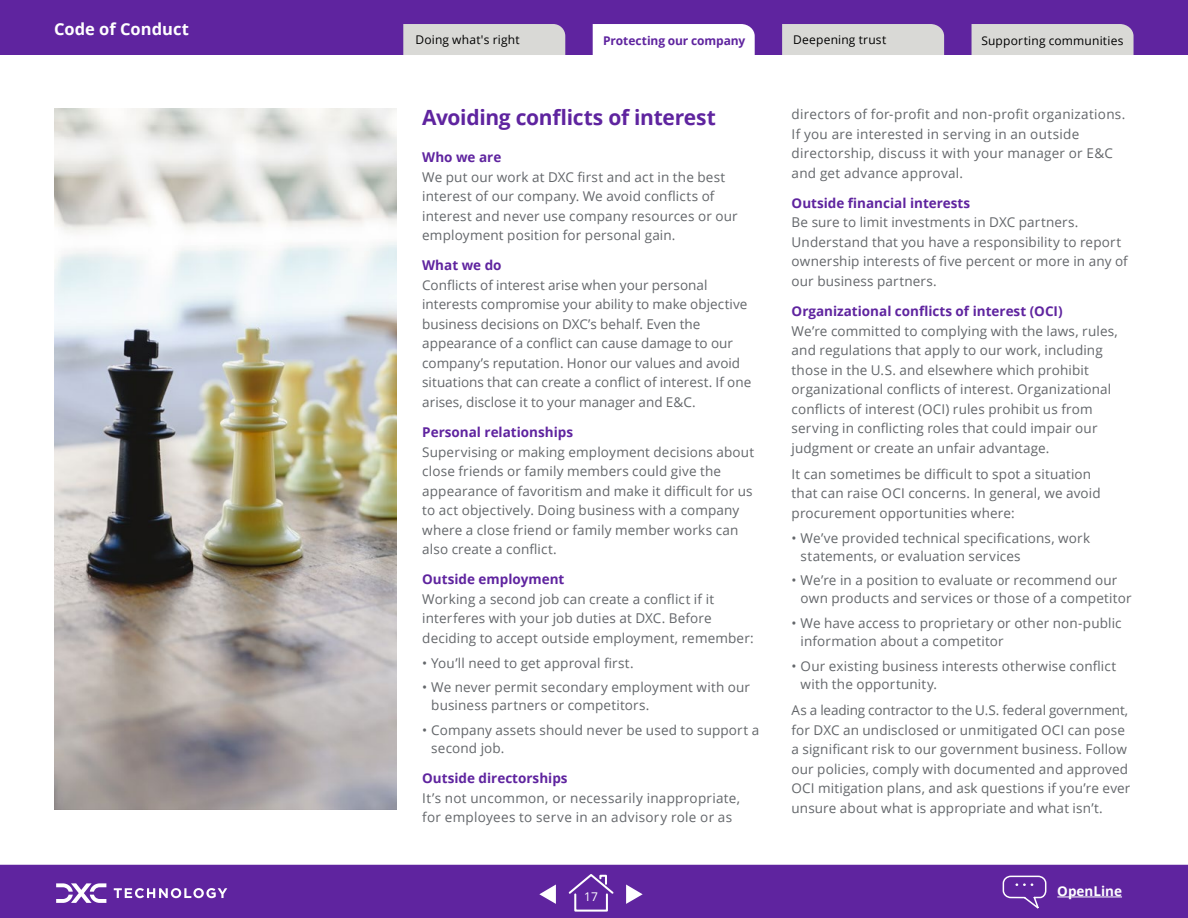
<style>
.page{position:relative;width:1188px;height:918px;background:#fff}
.page>*{position:absolute;margin:0;border:0;box-sizing:border-box;transform-origin:0 0}
.t1{font:700 21px "Open Sans";letter-spacing:-.015em;color:#5f249f}
.t2{font:700 16.5px "Open Sans";color:#fff}
.t3{font:13.5px/19.5px "Open Sans";letter-spacing:.01em;color:#63666a}
.t4{font:700 13.5px "Open Sans";color:#5f249f}
.t5{font:700 13.5px "Open Sans";color:#fff}
.t6{font:12px "Open Sans";letter-spacing:.015em;color:#000}
.t7{font:700 12px "Open Sans";letter-spacing:-.005em;color:#5f249f}
.t8{font:12px "Open Sans";color:#fff}
</style>
<div class="page">
<div style="left:0;top:864px;width:1188px;height:54px;background:#5f249f"></div>
<svg style="left:567px;top:872px;width:48px;height:41px;background:#7543ac"></svg>
<hr style="left:1057px;top:897px;width:65px;height:1px;background:#fff">
<svg style="left:1002px;top:875px;width:45px;height:37px;background:#7340ab"></svg>
<svg style="left:114px;top:888px;width:113px;height:10px"></svg>
<svg style="left:56px;top:883px;width:50px;height:20px"></svg>
<div style="left:0;top:0;width:1188px;height:55px;background:#5f249f"></div>
<div style="left:593px;top:24px;width:162px;height:31px;background:#fff"></div>
<img style="left:54px;top:108px;width:342px;height:702px">
<svg style="left:539px;top:885px;width:17px;height:19px"></svg>
<svg style="left:626px;top:885px;width:17px;height:19px"></svg>
<div style="left:403px;top:24px;width:162px;height:31px;background:#d9d9d6"></div>
<div style="left:782px;top:24px;width:162px;height:31px;background:#d9d9d6"></div>
<div style="left:972px;top:24px;width:162px;height:31px;background:#d9d9d6"></div>
<p class="t2" style="left:54px;top:18px;width:137px">Code of Conduct</p>
<p class="t6" style="left:415px;top:31px;width:106px">Doing what's right</p>
<p class="t6" style="left:793px;top:31px;width:95px">Deepening trust</p>
<p class="t6" style="left:981px;top:32px;width:144px">Supporting communities</p>
<p class="t7" style="left:603px;top:32px;width:144px">Protecting our company</p>
<h1 class="t1" style="left:422px;top:103px;width:295px">Avoiding conflicts of interest</h1>
<p class="t4" style="left:422px;top:148px;width:81px">Who we are</p>
<p class="t3" style="left:422px;top:167px;width:317px">We put our work at DXC fi rst and act in the best interest of our company. We avoid confl icts of interest and never use company resources or our employment position for personal gain.</p>
<p class="t4" style="left:422px;top:256px;width:81px">What we do</p>
<p class="t3" style="left:422px;top:275px;width:331px">Confl icts of interest arise when your personal interests compromise your ability to make objective business decisions on DXC’s behalf. Even the appearance of a confl ict can cause damage to our company’s reputation. Honor our values and avoid situations that can create a confl ict of interest. If one arises, disclose it to your manager and E&amp;C.</p>
<p class="t4" style="left:422px;top:423px;width:152px">Personal relationships</p>
<p class="t3" style="left:422px;top:442px;width:333px">Supervising or making employment decisions about close friends or family members could give the appearance of favoritism and make it difficult for us to act objectively. Doing business with a company where a close friend or family member works can also create a confl ict.</p>
<p class="t4" style="left:422px;top:570px;width:144px">Outside employment</p>
<p class="t3" style="left:422px;top:589px;width:333px">Working a second job can create a confl ict if it interferes with your job duties at DXC. Before deciding to accept outside employment, remember:</p>
<p class="t3" style="left:422px;top:653px;width:213px">• You’ll need to get approval fi rst.</p>
<p class="t3" style="left:431px;top:678px;width:320px;line-height:18px;text-indent:-9px">• We never permit secondary employment with our business partners or competitors.</p>
<p class="t3" style="left:431px;top:721px;width:330px;line-height:18px;text-indent:-9px">• Company assets should never be used to support a second job.</p>
<p class="t4" style="left:422px;top:769px;width:147px">Outside directorships</p>
<p class="t3" style="left:422px;top:788px;width:319px">It’s not uncommon, or necessarily inappropriate, for employees to serve in an advisory role or as</p>
<p class="t8" style="left:584px;top:888px;width:15px">17</p>
<p class="t3" style="left:792px;top:104px;width:335px">directors of for-profit and non-profit organizations.<br>If you are interested in serving in an outside directorship, discuss it with your manager or E&amp;C and get advance approval.</p>
<p class="t4" style="left:792px;top:194px;width:180px">Outside financial interests</p>
<p class="t3" style="left:792px;top:212px;width:338px">Be sure to limit investments in DXC partners.<br>Understand that you have a responsibility to report ownership interests of five percent or more in any of our business partners.</p>
<p class="t4" style="left:792px;top:302px;width:273px">Organizational conflicts of interest (OCI)</p>
<p class="t3" style="left:792px;top:321px;width:328px">We’re committed to complying with the laws, rules, and regulations that apply to our work, including those in the U.S. and elsewhere which prohibit organizational confl icts of interest. Organizational confl icts of interest (OCI) rules prohibit us from serving in conflicting roles that could impair our judgment or create an unfair advantage.</p>
<p class="t3" style="left:792px;top:464px;width:311px">It can sometimes be difficult to spot a situation that can raise OCI concerns. In general, we avoid procurement opportunities where:</p>
<p class="t3" style="left:801px;top:528px;width:291px;line-height:18px;text-indent:-9px">• We’ve provided technical specifications, work statements, or evaluation services</p>
<p class="t3" style="left:801px;top:571px;width:332px;line-height:18px;text-indent:-9px">• We’re in a position to evaluate or recommend our own products and services or those of a competitor</p>
<p class="t3" style="left:801px;top:614px;width:323px;line-height:18px;text-indent:-9px">• We have access to proprietary or other non-public information about a competitor</p>
<p class="t3" style="left:801px;top:657px;width:317px;line-height:18px;text-indent:-9px">• Our existing business interests otherwise confl ict with the opportunity.</p>
<p class="t3" style="left:792px;top:700px;width:340px">As a leading contractor to the U.S. federal government, for DXC an undisclosed or unmitigated OCI can pose a significant risk to our government business. Follow our policies, comply with documented and approved OCI mitigation plans, and ask questions if you’re ever unsure about what is appropriate and what isn’t.</p>
<p class="t5" style="left:1057px;top:881px;width:66px">OpenLine</p>
</div>
